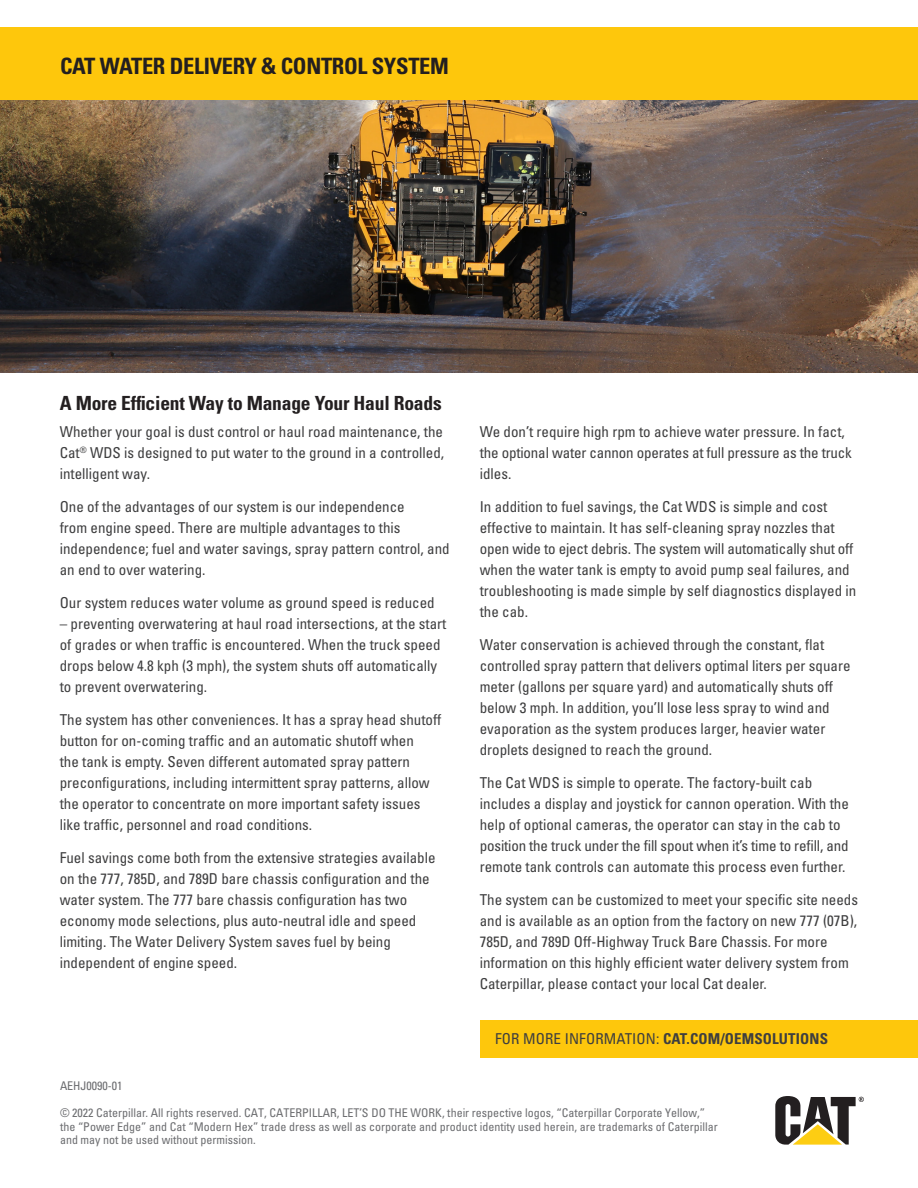
<style>
.page{position:relative;width:918px;height:1188px;background:#fff}
.page>*{position:absolute;margin:0;border:0;box-sizing:border-box;transform-origin:0 0}
.t1{font:700 condensed 22.5px "Univers";letter-spacing:-.015em;color:#231f20}
.Bullets{font:700 condensed 19.5px "Univers";letter-spacing:-.01em;color:#231f20}
.Bullets-2{font:condensed 15px/21px "Univers";color:#3e3e3f}
.t2{font:700 condensed 15px "Univers";letter-spacing:.01em;color:#3e3e3f}
.CatRights{font:condensed 12px/13.5px "Univers LT Std";color:#6c6d70}
.s1{font-weight:400}
</style>
<div class="page">
<img style="left:0;top:100px;width:918px;height:273px">
<div style="left:480px;top:1020px;width:438px;height:38px;background:#fec70c"></div>
<div style="left:0;top:27px;width:918px;height:73px;background:#fec70c"></div>
<svg style="left:775px;top:1096px;width:89px;height:49px"></svg>
<p class="t1" style="left:60px;top:53px;width:390px">CAT WATER DELIVERY &amp; CONTROL SYSTEM</p>
<p class="Bullets" style="left:60px;top:392px;width:383px">A More Efficient Way to Manage Your Haul Roads</p>
<p class="Bullets-2" style="left:60px;top:421px;width:386px;text-align:justify">Whether your goal is dust control or haul road maintenance, the Cat<sup>®</sup> WDS is designed to put water to the ground in a controlled, intelligent way.</p>
<p class="Bullets-2" style="left:60px;top:496px;width:346px">One of the advantages of our system is our independence</p>
<p class="Bullets-2" style="left:60px;top:517px;width:391px">from engine speed. There are multiple advantages to this independence; fuel and water savings, spray pattern control, and an end to over watering.</p>
<p class="Bullets-2" style="left:60px;top:592px;width:376px">Our system reduces water volume as ground speed is reduced</p>
<p class="Bullets-2" style="left:60px;top:613px;width:388px">– preventing overwatering at haul road intersections, at the start of grades or when traffic is encountered. When the truck speed drops below 4.8 kph (3 mph), the system shuts off automatically</p>
<p class="Bullets-2" style="left:60px;top:676px;width:149px">to prevent overwatering.</p>
<p class="Bullets-2" style="left:60px;top:709px;width:383px">The system has other conveniences. It has a spray head shutoff button for on-coming traffic and an automatic shutoff when</p>
<p class="Bullets-2" style="left:60px;top:751px;width:371px">the tank is empty. Seven different automated spray pattern preconfigurations, including intermittent spray patterns, allow</p>
<p class="Bullets-2" style="left:60px;top:793px;width:362px">the operator to concentrate on more important safety issues</p>
<p class="Bullets-2" style="left:60px;top:814px;width:254px">like traffic, personnel and road conditions.</p>
<p class="Bullets-2" style="left:60px;top:847px;width:377px">Fuel savings come both from the extensive strategies available on the 777, 785D, and 789D bare chassis configuration and the</p>
<p class="Bullets-2" style="left:60px;top:889px;width:358px">water system. The 777 bare chassis configuration has two economy mode selections, plus auto-neutral idle and speed limiting. The Water Delivery System saves fuel by being independent of engine speed.</p>
<p class="Bullets-2" style="left:480px;top:421px;width:374px">We don’t require high rpm to achieve water pressure. In fact, the optional water cannon operates at full pressure as the truck idles.</p>
<p class="Bullets-2" style="left:480px;top:496px;width:378px">In addition to fuel savings, the Cat WDS is simple and cost effective to maintain. It has self-cleaning spray nozzles that open wide to eject debris. The system will automatically shut off when the water tank is empty to avoid pump seal failures, and troubleshooting is made simple by self diagnostics displayed in the cab.</p>
<p class="Bullets-2" style="left:480px;top:634px;width:372px">Water conservation is achieved through the constant, flat controlled spray pattern that delivers optimal liters per square meter (gallons per square yard) and automatically shuts off below 3 mph. In addition, you’ll lose less spray to wind and evaporation as the system produces larger, heavier water droplets designed to reach the ground.</p>
<p class="Bullets-2" style="left:480px;top:772px;width:371px">The Cat WDS is simple to operate. The factory-built cab includes a display and joystick for cannon operation. With the help of optional cameras, the operator can stay in the cab to position the truck under the fill spout when it’s time to refill, and remote tank controls can automate this process even further.</p>
<p class="Bullets-2" style="left:480px;top:889px;width:380px">The system can be customized to meet your specific site needs and is available as an option from the factory on new 777 (07B), 785D, and 789D Off-Highway Truck Bare Chassis. For more information on this highly efficient water delivery system from Caterpillar, please contact your local Cat dealer.</p>
<p class="t2" style="left:495px;top:1029px;width:335px"><span class="s1">FOR MORE INFORMATION:</span> CAT.COM/OEMSOLUTIONS</p>
<p class="CatRights" style="left:60px;top:1079px;width:64px">AEHJ0090-01</p>
<p class="CatRights" style="left:60px;top:1106px;width:659px">© 2022 Caterpillar. All rights reserved. CAT, CATERPILLAR, LET’S DO THE WORK, their respective logos, “Caterpillar Corporate Yellow,” the “Power Edge” and Cat “Modern Hex” trade dress as well as corporate and product identity used herein, are trademarks of Caterpillar and may not be used without permission.</p>
</div>
